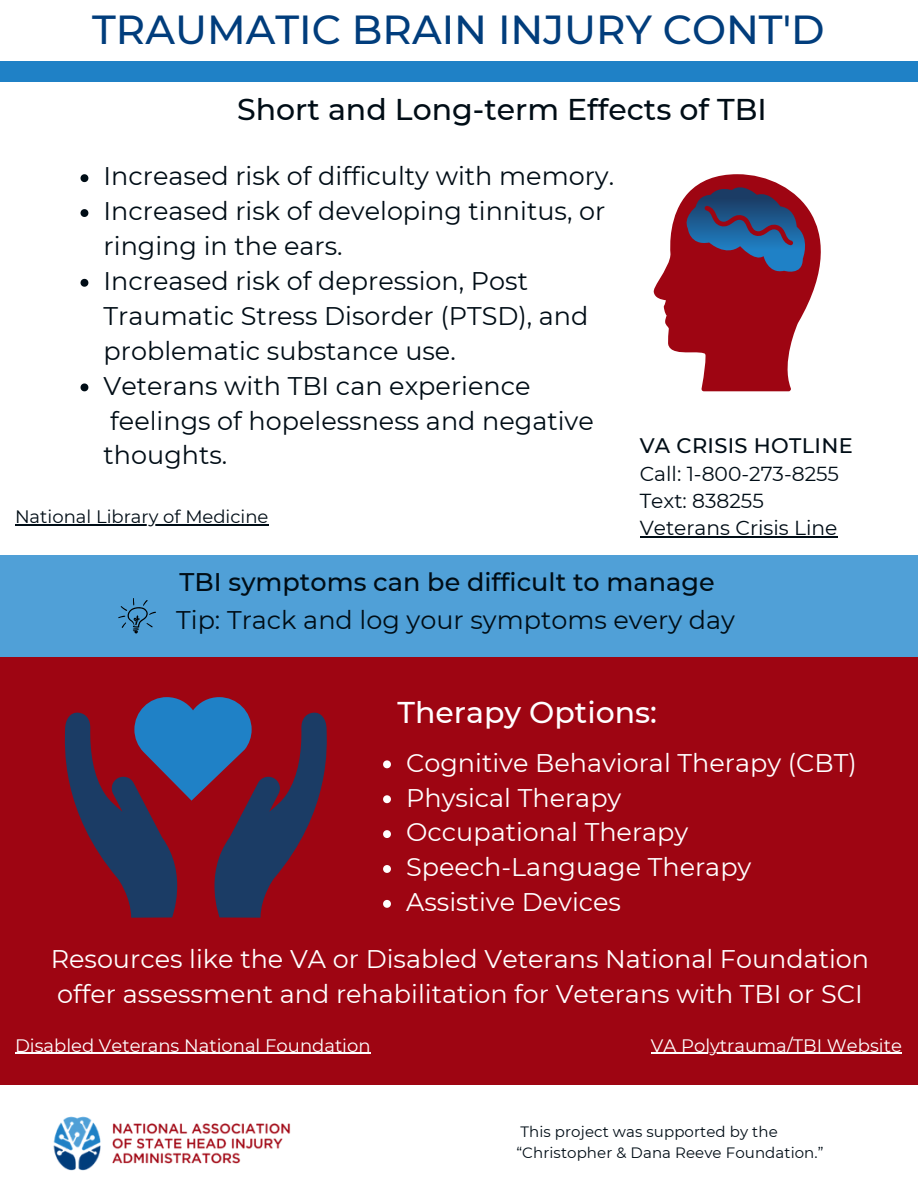
<style>
.page{position:relative;width:918px;height:1188px;background:#fff}
.page>*{position:absolute;margin:0;border:0;box-sizing:border-box;transform-origin:0 0}
.t1{font:500 40.5px "Montserrat";color:#013d7c}
.t2{font:500 30px "Montserrat";color:#000d16}
.t3{font:500 30px "Montserrat";color:#fffeff}
.t4{font:25.5px/34.8px "Montserrat";color:#000d16}
.t5{font:25.5px/34.8px "Montserrat";color:#fff}
.t6{font:500 25.5px "Montserrat";color:#000d16}
.t7{font:500 21px "Montserrat";letter-spacing:.015em;color:#000d16}
.t8{font:20.25px/27px "Montserrat";color:#000d16}
.t9{font:18px "Montserrat";color:#fff}
.t10{font:18px "Montserrat";color:#000d16}
.t11{font:15px/20.2px "Montserrat";letter-spacing:.005em;color:#000d16}
</style>
<div class="page">
<div style="left:0;top:555px;width:918px;height:102px;background:#50a0d7"></div>
<div style="left:0;top:657px;width:918px;height:428px;background:#9e0512"></div>
<hr style="left:651px;top:1053px;width:251px;height:1px;background:#fff">
<hr style="left:15px;top:524px;width:253px;height:1px;background:#000d16">
<hr style="left:15px;top:1053px;width:356px;height:1px;background:#fff">
<div style="left:0;top:61px;width:918px;height:21px;background:#1f81c6"></div>
<hr style="left:640px;top:536px;width:197px;height:1px;background:#000d16">
<svg style="left:81px;top:174px;width:7px;height:8px"></svg>
<svg style="left:81px;top:209px;width:7px;height:8px"></svg>
<svg style="left:81px;top:279px;width:7px;height:8px"></svg>
<svg style="left:81px;top:383px;width:7px;height:8px"></svg>
<svg style="left:653px;top:174px;width:168px;height:217px"></svg>
<svg style="left:383px;top:760px;width:8px;height:8px"></svg>
<svg style="left:383px;top:795px;width:8px;height:8px"></svg>
<svg style="left:383px;top:830px;width:8px;height:8px"></svg>
<svg style="left:383px;top:865px;width:8px;height:8px"></svg>
<svg style="left:383px;top:900px;width:8px;height:8px"></svg>
<svg style="left:64px;top:697px;width:263px;height:221px"></svg>
<svg style="left:118px;top:598px;width:38px;height:36px"></svg>
<img style="left:53px;top:1116px;width:238px;height:55px">
<h1 class="t1" style="left:92px;top:5px;width:734px">TRAUMATIC BRAIN INJURY CONT'D</h1>
<p class="t2" style="left:237px;top:91px;width:531px">Short and Long-term Effects of TBI</p>
<p class="t4" style="left:104px;top:159px;width:512px">Increased risk of difficulty with memory.<br>Increased risk of developing tinnitus, or ringing in the ears.<br>Increased risk of depression, Post<br>Traumatic Stress Disorder (PTSD), and problematic substance use.<br>Veterans with TBI can experience feelings of hopelessness and negative thoughts.</p>
<p class="t7" style="left:640px;top:433px;width:215px">VA CRISIS HOTLINE</p>
<p class="t8" style="left:640px;top:460px;width:201px">Call: 1-800-273-8255<br>Text: 838255<br>Veterans Crisis Line</p>
<p class="t10" style="left:15px;top:506px;width:255px">National Library of Medicine</p>
<p class="t6" style="left:180px;top:567px;width:537px">TBI symptoms can be difficult to manage</p>
<p class="t4" style="left:176px;top:603px;width:560px">Tip: Track and log your symptoms every day</p>
<p class="t3" style="left:397px;top:694px;width:261px">Therapy Options:</p>
<p class="t5" style="left:406px;top:745px;width:452px">Cognitive Behavioral Therapy (CBT)<br>Physical Therapy<br>Occupational Therapy<br>Speech-Language Therapy<br>Assistive Devices</p>
<p class="t5" style="left:51px;top:941px;width:820px">Resources like the VA or Disabled Veterans National Foundation offer assessment and rehabilitation for Veterans with TBI or SCI</p>
<p class="t9" style="left:15px;top:1034px;width:357px">Disabled Veterans National Foundation</p>
<p class="t9" style="left:651px;top:1034px;width:252px">VA Polytrauma/TBI Website</p>
<p class="t11" style="left:516px;top:1122px;width:309px">This project was supported by the “Christopher &amp; Dana Reeve Foundation.”</p>
</div>
